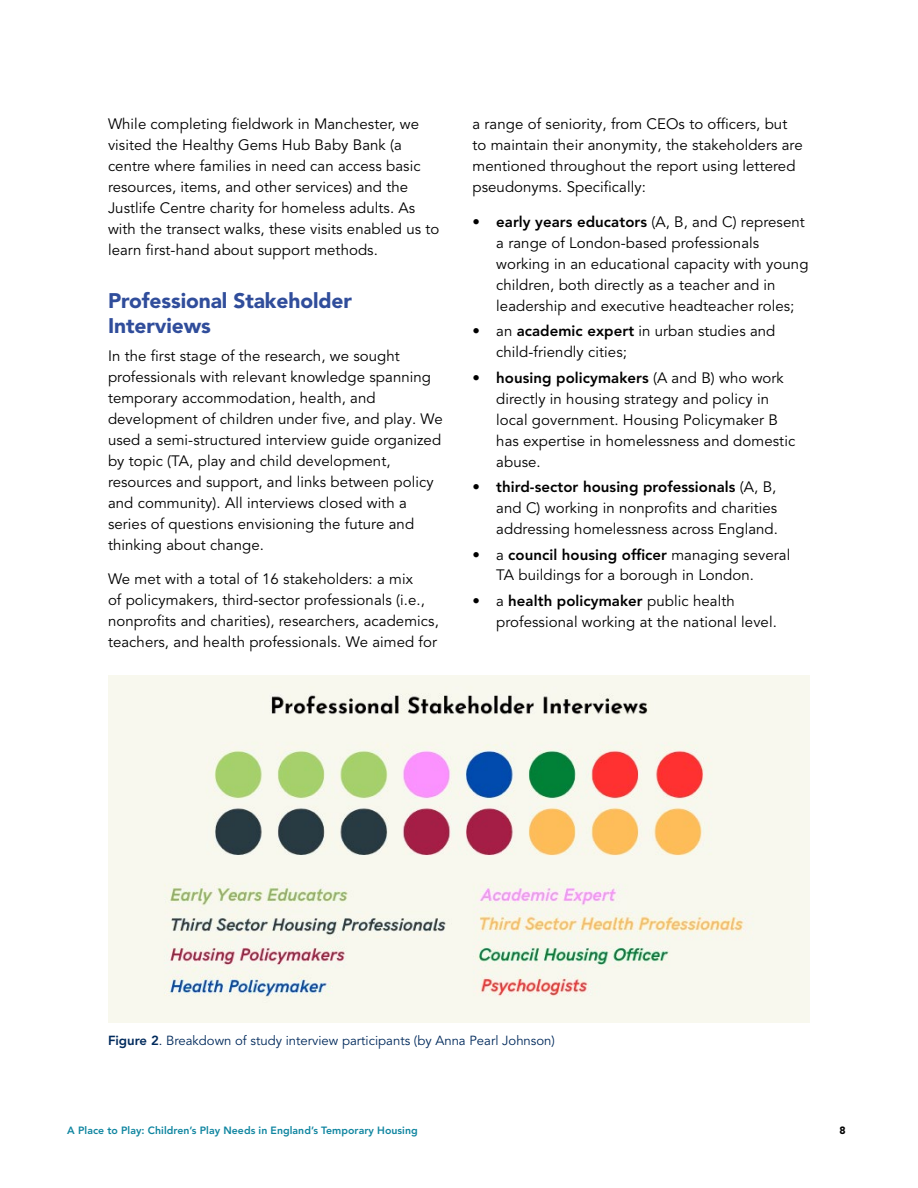
<style>
.page{position:relative;width:918px;height:1188px;background:#fff}
.page>*{position:absolute;margin:0;border:0;box-sizing:border-box;transform-origin:0 0}
.t1{font:900 21px/25.5px "Avenir LT Pro";letter-spacing:-.005em;color:#304d9b}
.t2{font:15px/21px "Avenir LT Pro";letter-spacing:.005em;color:#000}
.t3{font:13.2px "Avenir LT Pro";color:#002a5c}
.t4{font:800 10.5px "Avenir LT Pro";letter-spacing:.005em;color:#0f85a0}
.t5{font:900 10.5px "Avenir LT Pro";color:#000}
.s1{font-weight:800}
</style>
<div class="page">
<img style="left:108px;top:675px;width:702px;height:348px">
<p class="t2" style="left:108px;top:114px;width:333px">While completing fieldwork in Manchester, we visited the Healthy Gems Hub Baby Bank (a centre where families in need can access basic resources, items, and other services) and the Justlife Centre charity for homeless adults. As with the transect walks, these visits enabled us to learn first-hand about support methods.</p>
<h1 class="t1" style="left:108px;top:287px;width:246px">Professional Stakeholder<br>Interviews</h1>
<p class="t2" style="left:108px;top:345px;width:336px">In the first stage of the research, we sought professionals with relevant knowledge spanning temporary accommodation, health, and development of children under five, and play. We used a semi-structured interview guide organized by topic (TA, play and child development, resources and support, and links between policy and community). All interviews closed with a series of questions envisioning the future and thinking about change.</p>
<p class="t2" style="left:108px;top:569px;width:332px">We met with a total of 16 stakeholders: a mix<br>of policymakers, third-sector professionals (i.e., nonprofits and charities), researchers, academics, teachers, and health professionals. We aimed for</p>
<p class="t2" style="left:472px;top:114px;width:332px">a range of seniority, from CEOs to officers, but to maintain their anonymity, the stakeholders are mentioned throughout the report using lettered pseudonyms. Specifically:</p>
<p class="t2" style="left:496px;top:211px;width:314px;text-indent:-24px"><span class="s1">• early years educators</span> (A, B, and C) represent a range of London-based professionals working in an educational capacity with young children, both directly as a teacher and in leadership and executive headteacher roles;</p>
<p class="t2" style="left:496px;top:321px;width:281px;text-indent:-24px">• an <span class="s1">academic expert</span> in urban studies and child-friendly cities;</p>
<p class="t2" style="left:496px;top:367px;width:300px;text-indent:-24px"><span class="s1">• housing policymakers</span> (A and B) who work directly in housing strategy and policy in local government. Housing Policymaker B has expertise in homelessness and domestic abuse.</p>
<p class="t2" style="left:496px;top:477px;width:283px;text-align:justify;text-indent:-24px"><span class="s1">• third-sector housing professionals</span> (A, B, and C) working in nonprofits and charities addressing homelessness across England.</p>
<p class="t2" style="left:496px;top:544px;width:296px;text-indent:-24px">• a <span class="s1">council housing officer</span> managing several<br>TA buildings for a borough in London.</p>
<p class="t2" style="left:496px;top:591px;width:282px;text-indent:-24px">• a <span class="s1">health policymaker</span> public health professional working at the national level.</p>
<p class="t3" style="left:108px;top:1033px;width:449px"><span class="s1">Figure 2</span>. Breakdown of study interview participants (by Anna Pearl Johnson)</p>
<p class="t4" style="left:67px;top:1125px;width:352px">A Place to Play: Children’s Play Needs in England’s Temporary Housing</p>
<p class="t5" style="left:840px;top:1124px;width:8px">8</p>
</div>
